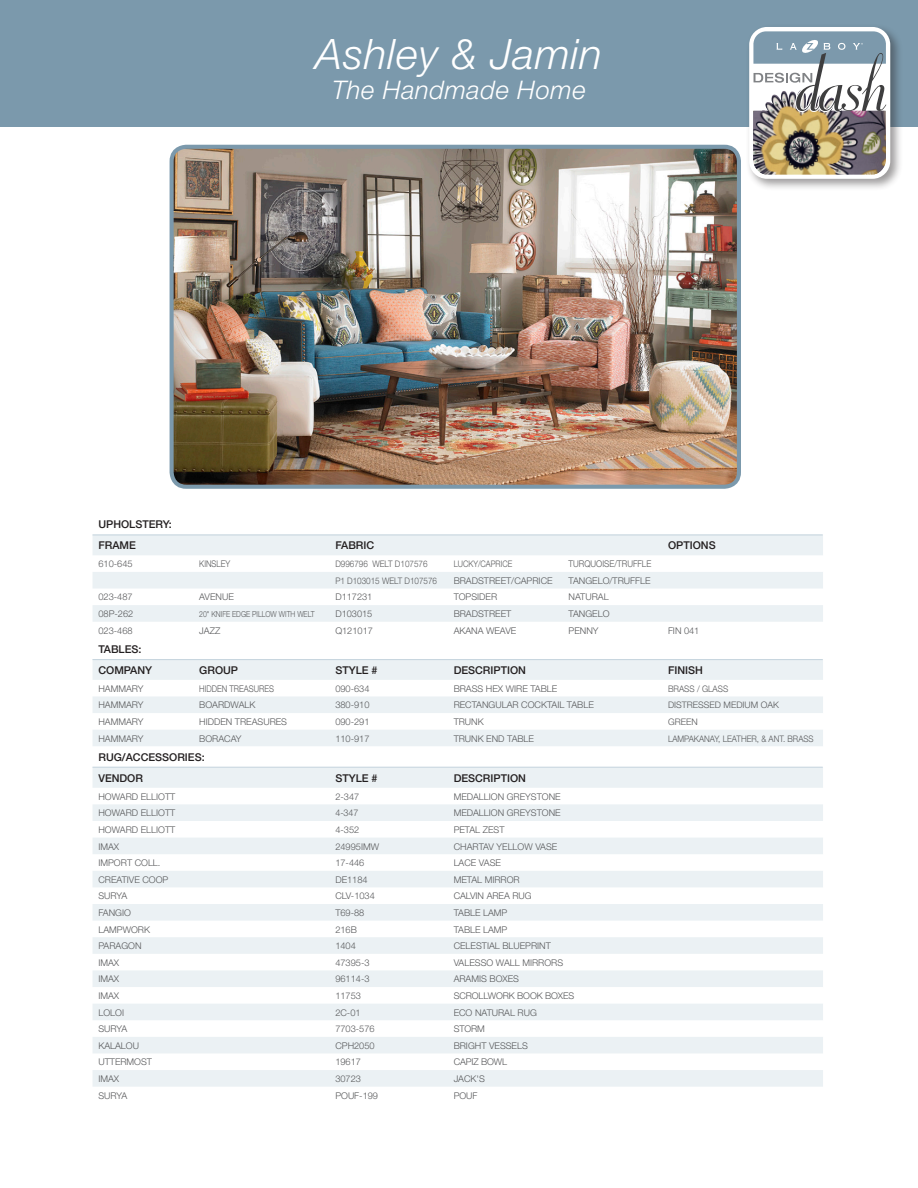
<style>
.page{position:relative;width:918px;height:1188px;background:#fff}
.page>*{position:absolute;margin:0;border:0;box-sizing:border-box;transform-origin:0 0}
.t1{font:italic 300 42px "Helvetica Neue";letter-spacing:.02em;color:#fff}
.t2{font:italic 300 25.65px "Helvetica Neue";letter-spacing:.02em;color:#fff}
.t3{font:500 10.8px "Helvetica Neue";color:#231f20}
.t4{font:300 9.3px "Helvetica Neue";color:#57585a}
.t5{font:300 9.3px "Helvetica Neue";color:#57585a;scale:.85 1}
.t6{font:300 9.3px "Helvetica Neue";color:#57585a;scale:.9 1}
.t7{font:300 9px "Helvetica Neue";color:#57585a;scale:.9 1}
.t8{font:300 9px "Helvetica Neue";color:#57585a}
.t9{font:300 9px "Helvetica Neue";color:#57585a;scale:.85 1}
.t10{font:300 9px "Helvetica Neue";color:#57585a;scale:.92 1}
.t11{font:300 8.25px "Helvetica Neue";color:#57585a;scale:.84 1}
</style>
<div class="page">
<div style="left:0;top:0;width:918px;height:126px;background:#7b99ac"></div>
<img style="left:175px;top:150px;width:561px;height:334px">
<div style="left:170px;top:145px;width:571px;height:344px;border:4px solid #7b99ac;border-radius:15px"></div>
<svg style="left:93px;top:536px;width:730px;height:551px"></svg>
<hr style="left:93px;top:659px;width:730px;height:1px;background:#c4d3dd">
<hr style="left:93px;top:535px;width:730px;height:1px;background:#c4d3dd">
<hr style="left:93px;top:767px;width:730px;height:1px;background:#c4d3dd">
<div style="left:746px;top:23px;width:157px;height:168px;background:#231f20;opacity:.45"></div>
<div style="left:749px;top:27px;width:141px;height:152px;background:#fff;border-radius:18px"></div>
<img style="left:753px;top:113px;width:133px;height:61px">
<svg style="left:753px;top:31px;width:133px;height:82px"></svg>
<p class="t1" style="left:316px;top:29px;width:288px">Ashley &amp; Jamin</p>
<p class="t2" style="left:332px;top:74px;width:255px">The Handmade Home</p>
<p class="t3" style="left:98px;top:518px;width:75px">UPHOLSTERY:</p>
<p class="t3" style="left:98px;top:539px;width:39px">FRAME</p>
<p class="t3" style="left:335px;top:539px;width:40px">FABRIC</p>
<p class="t3" style="left:668px;top:539px;width:49px">OPTIONS</p>
<p class="t4" style="left:98px;top:558px;width:36px">610-645</p>
<p class="t5" style="left:199px;top:558px;width:38px">KINSLEY</p>
<p class="t7" style="left:335px;top:558px;width:104px">D996796 WELT D107576</p>
<p class="t9" style="left:454px;top:558px;width:71px">LUCKY/CAPRICE</p>
<p class="t6" style="left:569px;top:558px;width:93px">TURQUOISE/TRUFFLE</p>
<p class="t7" style="left:335px;top:575px;width:115px">P1 D103015 WELT D107576</p>
<p class="t4" style="left:454px;top:575px;width:100px">BRADSTREET/CAPRICE</p>
<p class="t4" style="left:569px;top:575px;width:83px">TANGELO/TRUFFLE</p>
<p class="t4" style="left:98px;top:591px;width:36px">023-487</p>
<p class="t4" style="left:199px;top:591px;width:36px">AVENUE</p>
<p class="t4" style="left:335px;top:591px;width:39px">D117231</p>
<p class="t4" style="left:454px;top:591px;width:45px">TOPSIDER</p>
<p class="t4" style="left:569px;top:591px;width:42px">NATURAL</p>
<p class="t4" style="left:98px;top:608px;width:36px">08P-262</p>
<p class="t11" style="left:199px;top:609px;width:139px">20" KNIFE EDGE PILLOW WITH WELT</p>
<p class="t4" style="left:335px;top:608px;width:39px">D103015</p>
<p class="t4" style="left:454px;top:608px;width:59px">BRADSTREET</p>
<p class="t4" style="left:569px;top:608px;width:42px">TANGELO</p>
<p class="t4" style="left:98px;top:625px;width:36px">023-468</p>
<p class="t4" style="left:199px;top:625px;width:23px">JAZZ</p>
<p class="t4" style="left:335px;top:625px;width:39px">Q121017</p>
<p class="t4" style="left:454px;top:625px;width:64px">AKANA WEAVE</p>
<p class="t4" style="left:569px;top:625px;width:31px">PENNY</p>
<p class="t4" style="left:668px;top:625px;width:33px">FIN 041</p>
<p class="t3" style="left:98px;top:643px;width:45px">TABLES:</p>
<p class="t3" style="left:98px;top:663px;width:55px">COMPANY</p>
<p class="t3" style="left:199px;top:663px;width:40px">GROUP</p>
<p class="t3" style="left:335px;top:663px;width:44px">STYLE #</p>
<p class="t3" style="left:454px;top:663px;width:74px">DESCRIPTION</p>
<p class="t3" style="left:668px;top:663px;width:36px">FINISH</p>
<p class="t4" style="left:98px;top:683px;width:47px">HAMMARY</p>
<p class="t5" style="left:199px;top:683px;width:89px">HIDDEN TREASURES</p>
<p class="t4" style="left:335px;top:683px;width:36px">090-634</p>
<p class="t4" style="left:454px;top:683px;width:105px">BRASS HEX WIRE TABLE</p>
<p class="t10" style="left:668px;top:683px;width:67px">BRASS / GLASS</p>
<p class="t4" style="left:98px;top:699px;width:47px">HAMMARY</p>
<p class="t4" style="left:199px;top:699px;width:58px">BOARDWALK</p>
<p class="t4" style="left:335px;top:699px;width:36px">380-910</p>
<p class="t4" style="left:454px;top:699px;width:142px">RECTANGULAR COCKTAIL TABLE</p>
<p class="t8" style="left:668px;top:700px;width:112px">DISTRESSED MEDIUM OAK</p>
<p class="t4" style="left:98px;top:716px;width:47px">HAMMARY</p>
<p class="t4" style="left:199px;top:716px;width:89px">HIDDEN TREASURES</p>
<p class="t4" style="left:335px;top:716px;width:36px">090-291</p>
<p class="t4" style="left:454px;top:716px;width:32px">TRUNK</p>
<p class="t8" style="left:668px;top:716px;width:31px">GREEN</p>
<p class="t4" style="left:98px;top:733px;width:47px">HAMMARY</p>
<p class="t4" style="left:199px;top:733px;width:44px">BORACAY</p>
<p class="t4" style="left:335px;top:733px;width:36px">110-917</p>
<p class="t4" style="left:454px;top:733px;width:82px">TRUNK END TABLE</p>
<p class="t7" style="left:668px;top:733px;width:163px">LAMPAKANAY, LEATHER, &amp; ANT. BRASS</p>
<p class="t3" style="left:98px;top:751px;width:108px">RUG/ACCESSORIES:</p>
<p class="t3" style="left:98px;top:771px;width:46px">VENDOR</p>
<p class="t3" style="left:335px;top:771px;width:44px">STYLE #</p>
<p class="t3" style="left:454px;top:771px;width:74px">DESCRIPTION</p>
<p class="t4" style="left:98px;top:791px;width:78px">HOWARD ELLIOTT</p>
<p class="t4" style="left:335px;top:791px;width:25px">2-347</p>
<p class="t4" style="left:454px;top:791px;width:108px">MEDALLION GREYSTONE</p>
<p class="t4" style="left:98px;top:807px;width:78px">HOWARD ELLIOTT</p>
<p class="t4" style="left:335px;top:807px;width:25px">4-347</p>
<p class="t4" style="left:454px;top:807px;width:108px">MEDALLION GREYSTONE</p>
<p class="t4" style="left:98px;top:824px;width:78px">HOWARD ELLIOTT</p>
<p class="t4" style="left:335px;top:824px;width:25px">4-352</p>
<p class="t4" style="left:454px;top:824px;width:52px">PETAL ZEST</p>
<p class="t4" style="left:98px;top:841px;width:22px">IMAX</p>
<p class="t4" style="left:335px;top:841px;width:45px">24995IMW</p>
<p class="t4" style="left:454px;top:841px;width:105px">CHARTAV YELLOW VASE</p>
<p class="t4" style="left:98px;top:857px;width:64px">IMPORT COLL.</p>
<p class="t4" style="left:335px;top:857px;width:31px">17-446</p>
<p class="t4" style="left:454px;top:857px;width:49px">LACE VASE</p>
<p class="t4" style="left:98px;top:874px;width:71px">CREATIVE COOP</p>
<p class="t4" style="left:335px;top:874px;width:34px">DE1184</p>
<p class="t4" style="left:454px;top:874px;width:68px">METAL MIRROR</p>
<p class="t4" style="left:98px;top:890px;width:30px">SURYA</p>
<p class="t4" style="left:335px;top:890px;width:41px">CLV-1034</p>
<p class="t4" style="left:454px;top:890px;width:80px">CALVIN AREA RUG</p>
<p class="t4" style="left:98px;top:907px;width:34px">FANGIO</p>
<p class="t4" style="left:335px;top:907px;width:31px">T69-88</p>
<p class="t4" style="left:454px;top:907px;width:55px">TABLE LAMP</p>
<p class="t4" style="left:98px;top:924px;width:53px">LAMPWORK</p>
<p class="t4" style="left:335px;top:924px;width:23px">216B</p>
<p class="t4" style="left:454px;top:924px;width:55px">TABLE LAMP</p>
<p class="t4" style="left:98px;top:940px;width:45px">PARAGON</p>
<p class="t4" style="left:335px;top:940px;width:22px">1404</p>
<p class="t4" style="left:454px;top:940px;width:99px">CELESTIAL BLUEPRINT</p>
<p class="t4" style="left:98px;top:957px;width:22px">IMAX</p>
<p class="t4" style="left:335px;top:957px;width:36px">47395-3</p>
<p class="t4" style="left:454px;top:957px;width:111px">VALESSO WALL MIRRORS</p>
<p class="t4" style="left:98px;top:973px;width:22px">IMAX</p>
<p class="t4" style="left:335px;top:973px;width:36px">96114-3</p>
<p class="t4" style="left:454px;top:973px;width:67px">ARAMIS BOXES</p>
<p class="t4" style="left:98px;top:990px;width:22px">IMAX</p>
<p class="t4" style="left:335px;top:990px;width:27px">11753</p>
<p class="t4" style="left:454px;top:990px;width:122px">SCROLLWORK BOOK BOXES</p>
<p class="t4" style="left:98px;top:1007px;width:27px">LOLOI</p>
<p class="t4" style="left:335px;top:1007px;width:27px">2C-01</p>
<p class="t4" style="left:454px;top:1007px;width:85px">ECO NATURAL RUG</p>
<p class="t4" style="left:98px;top:1023px;width:30px">SURYA</p>
<p class="t4" style="left:335px;top:1023px;width:41px">7703-576</p>
<p class="t4" style="left:454px;top:1023px;width:33px">STORM</p>
<p class="t4" style="left:98px;top:1040px;width:42px">KALALOU</p>
<p class="t4" style="left:335px;top:1040px;width:41px">CPH2050</p>
<p class="t4" style="left:454px;top:1040px;width:76px">BRIGHT VESSELS</p>
<p class="t4" style="left:98px;top:1056px;width:55px">UTTERMOST</p>
<p class="t4" style="left:335px;top:1056px;width:27px">19617</p>
<p class="t4" style="left:454px;top:1056px;width:55px">CAPIZ BOWL</p>
<p class="t4" style="left:98px;top:1073px;width:22px">IMAX</p>
<p class="t4" style="left:335px;top:1073px;width:27px">30723</p>
<p class="t4" style="left:454px;top:1073px;width:33px">JACK'S</p>
<p class="t4" style="left:98px;top:1090px;width:30px">SURYA</p>
<p class="t4" style="left:335px;top:1090px;width:44px">POUF-199</p>
<p class="t4" style="left:454px;top:1090px;width:25px">POUF</p>
</div>
